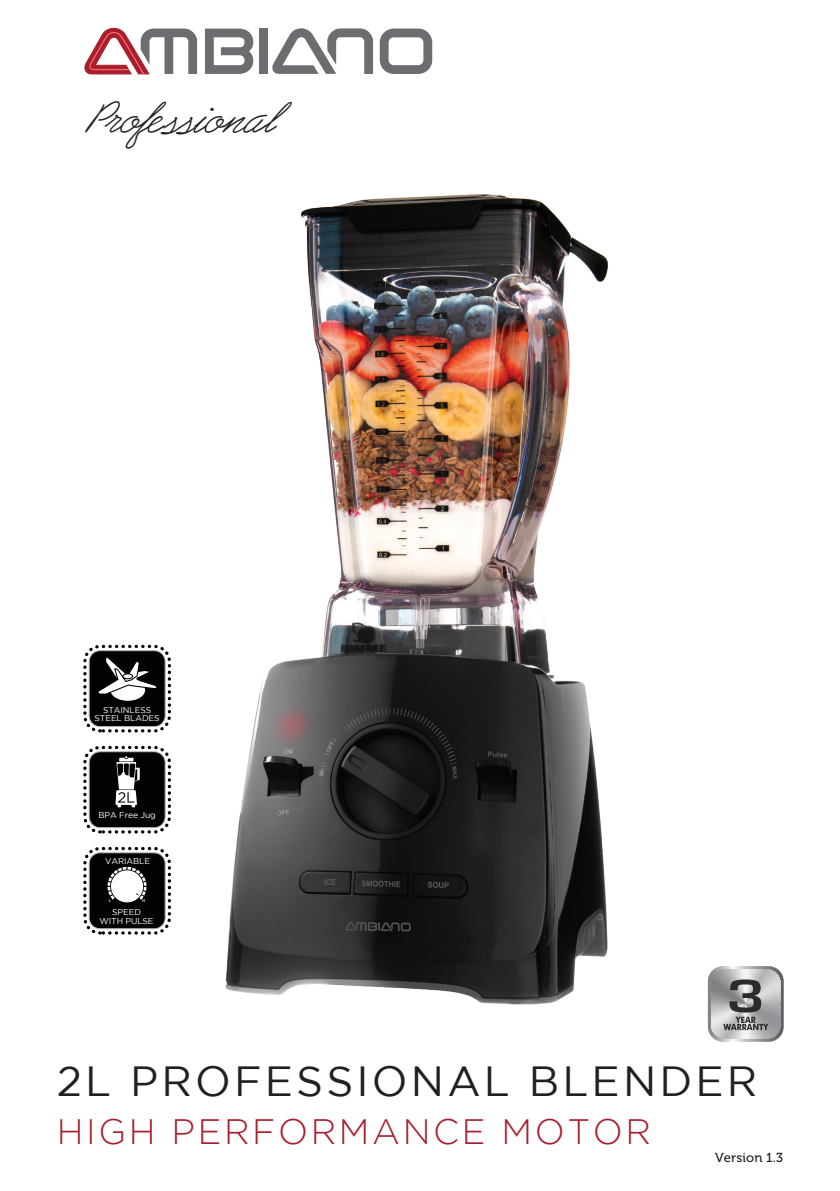
<style>
.page{position:relative;width:840px;height:1191px;background:#fff}
.page>*{position:absolute;margin:0;border:0;box-sizing:border-box;transform-origin:0 0}
.t1{font:italic 48px "Prelude FLF";color:#231f20}
.t2{font:42px "Gotham";letter-spacing:.075em;color:#231f20}
.t3{font:300 35.2px "Gotham";letter-spacing:.075em;color:#aa1d2d}
.t4{font:13px "Museo 500";letter-spacing:.01em;color:#231f20}
.t5{font:8.4px/8.4px "Gotham";letter-spacing:-.01em;color:#fff;text-align:center}
.t6{font:500 4px "Gotham Rounded";color:#fff}
</style>
<div class="page">
<svg style="left:272px;top:28px;width:101px;height:46px"></svg>
<svg style="left:205px;top:29px;width:48px;height:45px"></svg>
<div style="left:258px;top:29px;width:9px;height:45px;background:#6c6d70"></div>
<svg style="left:379px;top:29px;width:53px;height:45px"></svg>
<svg style="left:84px;top:27px;width:113px;height:48px"></svg>
<img style="left:225px;top:194px;width:383px;height:811px">
<svg style="left:707px;top:966px;width:76px;height:75px;background:#a3a4a5"></svg>
<div style="left:89px;top:852px;width:76px;height:76px;background:#010203;border-radius:11px"></div>
<div style="left:89px;top:852px;width:76px;height:77px;border:1px solid #bcbdc0;border-radius:11px"></div>
<div style="left:83px;top:847px;width:88px;height:87px;border:3px dashed #010203;border-radius:15px"></div>
<svg style="left:107px;top:867px;width:39px;height:35px"></svg>
<div style="left:89px;top:650px;width:76px;height:76px;background:#010203;border-radius:11px"></div>
<div style="left:89px;top:650px;width:76px;height:77px;border:1px solid #bcbdc0;border-radius:11px"></div>
<div style="left:83px;top:645px;width:88px;height:87px;border:3px dashed #010203;border-radius:15px"></div>
<svg style="left:98px;top:658px;width:58px;height:43px"></svg>
<div style="left:89px;top:751px;width:76px;height:76px;background:#010203;border-radius:11px"></div>
<div style="left:89px;top:751px;width:76px;height:77px;border:1px solid #bcbdc0;border-radius:11px"></div>
<div style="left:83px;top:746px;width:88px;height:87px;border:3px dashed #010203;border-radius:15px"></div>
<svg style="left:115px;top:756px;width:25px;height:51px"></svg>
<h1 class="t1" style="left:85px;top:94px;width:190px">Professional</h1>
<p class="t5" style="left:95px;top:705px;width:66px">STAINLESS<br>STEEL BLADES</p>
<p class="t5" style="left:98px;top:811px;width:59px">BPA Free Jug</p>
<p class="t5" style="left:105px;top:856px;width:46px">VARIABLE</p>
<p class="t6" style="left:109px;top:897px;width:4px">L</p>
<p class="t6" style="left:142px;top:897px;width:5px">H</p>
<p class="t5" style="left:99px;top:908px;width:56px">SPEED<br>WITH PULSE</p>
<h2 class="t2" style="left:57px;top:1058px;width:701px">2L PROFESSIONAL BLENDER</h2>
<h3 class="t3" style="left:57px;top:1112px;width:595px">HIGH PERFORMANCE MOTOR</h3>
<h3 class="t4" style="left:714px;top:1150px;width:70px">Version 1.3</h3>
</div>
